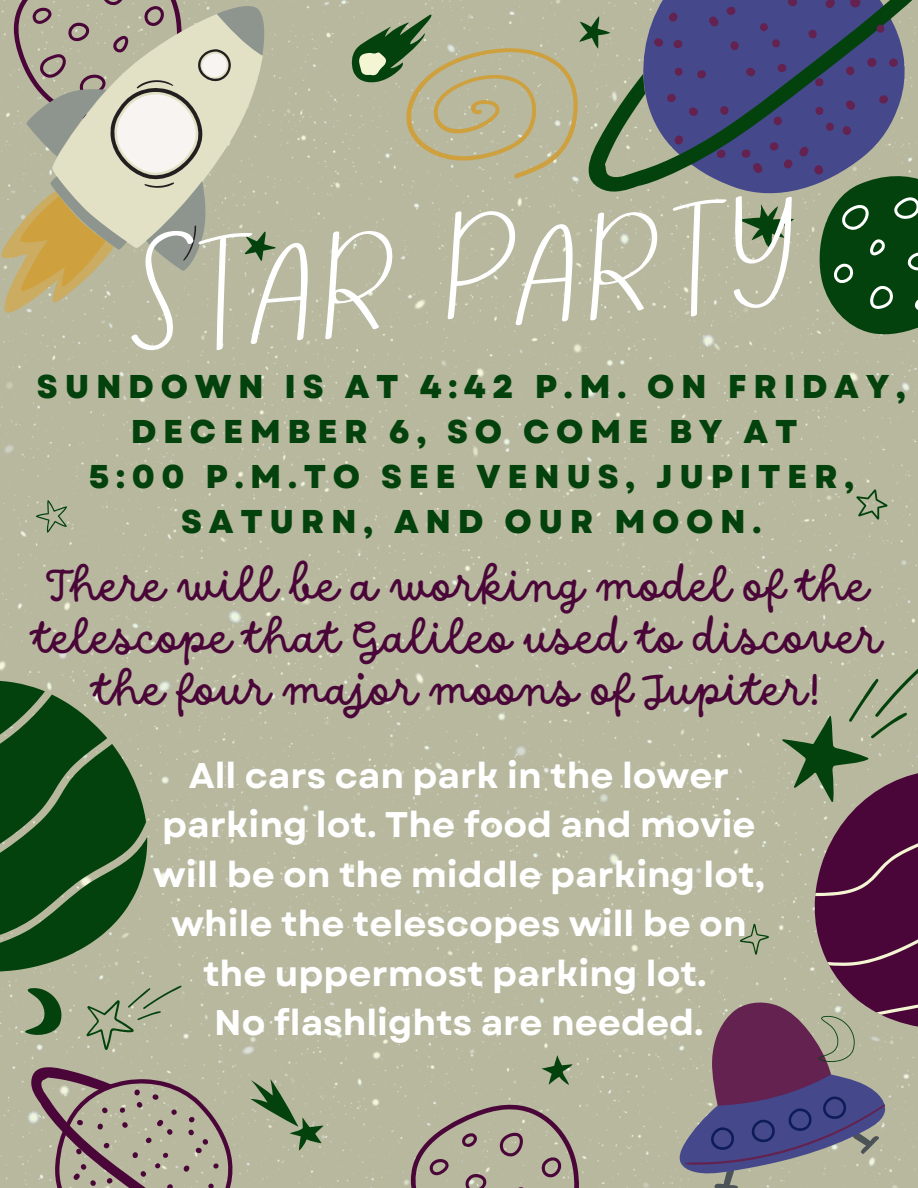
<style>
.page{position:relative;width:918px;height:1188px;background:#b7b89e}
.page>*{position:absolute;margin:0;border:0;box-sizing:border-box;transform-origin:0 0}
.t1{font:153.3px "Rocking Horse";color:#fff}
.t2{font:48px/51.8px "DO Script Regular";color:#4a0638;text-align:center}
.t3{font:700 35.7px/49.5px "Garet";color:#fff;text-align:center}
.t4{font:800 32.85px/45px "Garet";letter-spacing:.205em;color:#03420c;text-align:center}
</style>
<div class="page">
<svg style="left:0;top:680px;width:147px;height:292px"></svg>
<div style="left:621px;top:194px;width:193px;height:9px;background:#b7b89e"></div>
<svg style="left:573px;top:0;width:345px;height:194px;fill:#45488a"></svg>
<svg style="left:669px;top:13px;width:9px;height:9px"></svg>
<svg style="left:654px;top:38px;width:9px;height:9px"></svg>
<svg style="left:674px;top:40px;width:8px;height:8px"></svg>
<svg style="left:673px;top:67px;width:12px;height:10px"></svg>
<svg style="left:697px;top:70px;width:9px;height:9px"></svg>
<svg style="left:667px;top:94px;width:9px;height:8px"></svg>
<svg style="left:689px;top:107px;width:9px;height:9px"></svg>
<svg style="left:720px;top:106px;width:9px;height:9px"></svg>
<svg style="left:746px;top:68px;width:9px;height:8px"></svg>
<svg style="left:730px;top:41px;width:9px;height:9px"></svg>
<svg style="left:709px;top:16px;width:10px;height:10px"></svg>
<svg style="left:697px;top:0;width:13px;height:1px"></svg>
<svg style="left:727px;top:7px;width:8px;height:8px"></svg>
<svg style="left:788px;top:0;width:9px;height:6px"></svg>
<svg style="left:758px;top:22px;width:12px;height:10px"></svg>
<svg style="left:770px;top:38px;width:12px;height:11px"></svg>
<svg style="left:808px;top:30px;width:9px;height:9px"></svg>
<svg style="left:826px;top:0;width:9px;height:8px"></svg>
<svg style="left:778px;top:64px;width:8px;height:8px"></svg>
<svg style="left:850px;top:0;width:10px;height:8px"></svg>
<svg style="left:774px;top:116px;width:8px;height:9px"></svg>
<svg style="left:717px;top:150px;width:9px;height:8px"></svg>
<svg style="left:742px;top:149px;width:20px;height:24px"></svg>
<svg style="left:770px;top:142px;width:9px;height:9px"></svg>
<svg style="left:784px;top:159px;width:9px;height:9px"></svg>
<svg style="left:799px;top:147px;width:10px;height:10px"></svg>
<svg style="left:824px;top:122px;width:12px;height:10px"></svg>
<svg style="left:813px;top:106px;width:12px;height:10px"></svg>
<svg style="left:846px;top:100px;width:9px;height:10px"></svg>
<svg style="left:846px;top:66px;width:8px;height:9px"></svg>
<svg style="left:867px;top:58px;width:9px;height:9px"></svg>
<svg style="left:843px;top:126px;width:8px;height:9px"></svg>
<svg style="left:879px;top:95px;width:9px;height:9px"></svg>
<svg style="left:813px;top:77px;width:13px;height:11px"></svg>
<svg style="left:889px;top:59px;width:9px;height:8px"></svg>
<svg style="left:674px;top:135px;width:9px;height:10px"></svg>
<svg style="left:874px;top:23px;width:13px;height:11px"></svg>
<svg style="left:814px;top:163px;width:104px;height:174px"></svg>
<svg style="left:740px;top:205px;width:54px;height:43px"></svg>
<svg style="left:411px;top:1104px;width:168px;height:84px"></svg>
<svg style="left:856px;top:489px;width:32px;height:31px"></svg>
<svg style="left:351px;top:14px;width:259px;height:165px"></svg>
<svg style="left:0;top:0;width:276px;height:326px"></svg>
<svg style="left:541px;top:1055px;width:32px;height:30px"></svg>
<svg style="left:22px;top:985px;width:301px;height:203px"></svg>
<svg style="left:36px;top:500px;width:31px;height:33px"></svg>
<svg style="left:667px;top:659px;width:251px;height:529px"></svg>
<p class="t1" style="left:119px;top:199px;width:675px;rotate:-4deg">STAR PARTY</p>
<p class="t4" style="left:37px;top:364px;width:870px">SUNDOWN IS AT 4:42 P.M. ON FRIDAY,<br>DECEMBER 6, SO COME BY AT<br>5:00 P.M.TO SEE VENUS, JUPITER,<br>SATURN, AND OUR MOON.</p>
<p class="t2" style="left:34px;top:563px;width:850px">There will be a working model of the telescope that Galileo used to discover the four major moons of Jupiter!</p>
<p class="t3" style="left:153px;top:751px;width:614px">All cars can park in the lower parking lot. The food and movie will be on the middle parking lot, while the telescopes will be on the uppermost parking lot.</p>
<p class="t3" style="left:214px;top:998px;width:491px">No flashlights are needed.</p>
</div>
